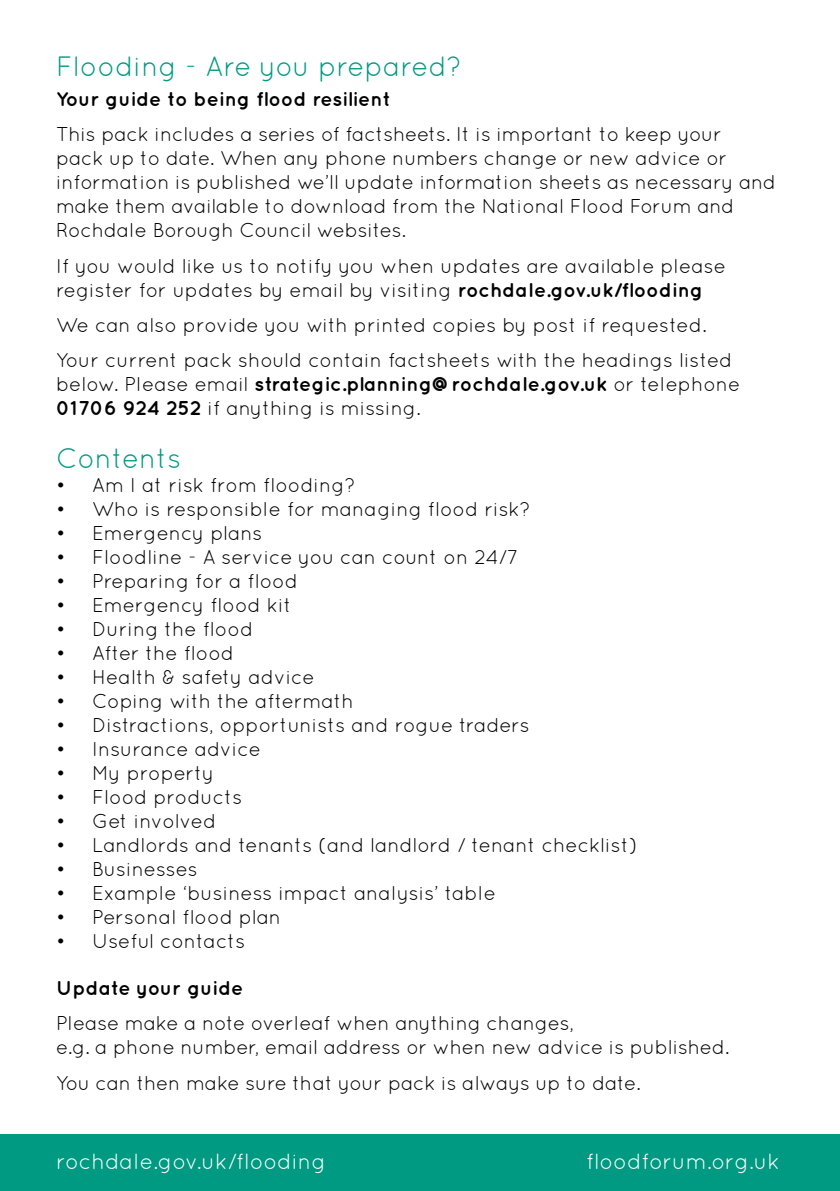
<style>
.page{position:relative;width:840px;height:1191px;background:#fff}
.page>*{position:absolute;margin:0;border:0;box-sizing:border-box;transform-origin:0 0}
.t1{font:28px "Quicksand";color:#009a82}
.t2{font:22px "Quicksand";color:#fff}
.t3{font:20px/24px "Quicksand";letter-spacing:-.01em;color:#000}
.t4{font:700 20px "Quicksand";color:#000}
.s1{font-weight:700}
</style>
<div class="page">
<div style="left:0;top:1134px;width:839px;height:57px;background:#009a82"></div>
<h1 class="t1" style="left:56px;top:50px;width:407px">Flooding - Are you prepared?</h1>
<p class="t4" style="left:56px;top:87px;width:336px">Your guide to being flood resilient</p>
<p class="t3" style="left:56px;top:122px;width:721px">This pack includes a series of factsheets. It is important to keep your<br>pack up to date. When any phone numbers change or new advice or information is published we’ll update information sheets as necessary and make them available to download from the National Flood Forum and Rochdale Borough Council websites.</p>
<p class="t3" style="left:56px;top:253px;width:671px">If you would like us to notify you when updates are available please register for updates by email by visiting <span class="s1">rochdale.gov.uk/flooding</span></p>
<p class="t3" style="left:56px;top:307px;width:677px;line-height:35.4px">We can also provide you with printed copies by post if requested.<br>Your current pack should contain factsheets with the headings listed</p>
<p class="t3" style="left:56px;top:372px;width:685px">below. Please email <span class="s1">strategic.planning@rochdale.gov.uk</span> or telephone<br><span class="s1">01706 924 252</span> if anything is missing.</p>
<h1 class="t1" style="left:56px;top:442px;width:127px">Contents</h1>
<p class="t3" style="left:56px;top:473px;width:301px">• Am I at risk from flooding?</p>
<p class="t3" style="left:56px;top:497px;width:475px">• Who is responsible for managing flood risk?</p>
<p class="t3" style="left:56px;top:521px;width:208px">• Emergency plans</p>
<p class="t3" style="left:56px;top:545px;width:463px">• Floodline - A service you can count on 24/7</p>
<p class="t3" style="left:56px;top:569px;width:243px">• Preparing for a flood</p>
<p class="t3" style="left:56px;top:593px;width:237px">• Emergency flood kit</p>
<p class="t3" style="left:56px;top:617px;width:198px">• During the flood</p>
<p class="t3" style="left:56px;top:641px;width:179px">• After the flood</p>
<p class="t3" style="left:56px;top:665px;width:260px">• Health &amp; safety advice</p>
<p class="t3" style="left:56px;top:689px;width:299px">• Coping with the aftermath</p>
<p class="t3" style="left:56px;top:713px;width:475px">• Distractions, opportunists and rogue traders</p>
<p class="t3" style="left:56px;top:737px;width:206px">• Insurance advice</p>
<p class="t3" style="left:56px;top:761px;width:159px">• My property</p>
<p class="t3" style="left:56px;top:785px;width:187px">• Flood products</p>
<p class="t3" style="left:56px;top:809px;width:162px">• Get involved</p>
<p class="t3" style="left:56px;top:833px;width:583px">• Landlords and tenants (and landlord / tenant checklist)</p>
<p class="t3" style="left:56px;top:857px;width:143px">• Businesses</p>
<p class="t3" style="left:56px;top:881px;width:441px">• Example ‘business impact analysis’ table</p>
<p class="t3" style="left:56px;top:905px;width:226px">• Personal flood plan</p>
<p class="t3" style="left:56px;top:929px;width:191px">• Useful contacts</p>
<p class="t4" style="left:56px;top:976px;width:188px">Update your guide</p>
<p class="t3" style="left:56px;top:1011px;width:674px">Please make a note overleaf when anything changes,<br>e.g. a phone number, email address or when new advice is published.</p>
<p class="t3" style="left:56px;top:1070px;width:585px">You can then make sure that your pack is always up to date.</p>
<p class="t2" style="left:56px;top:1148px;width:271px">rochdale.gov.uk/flooding</p>
<p class="t2" style="left:585px;top:1148px;width:195px">floodforum.org.uk</p>
</div>
